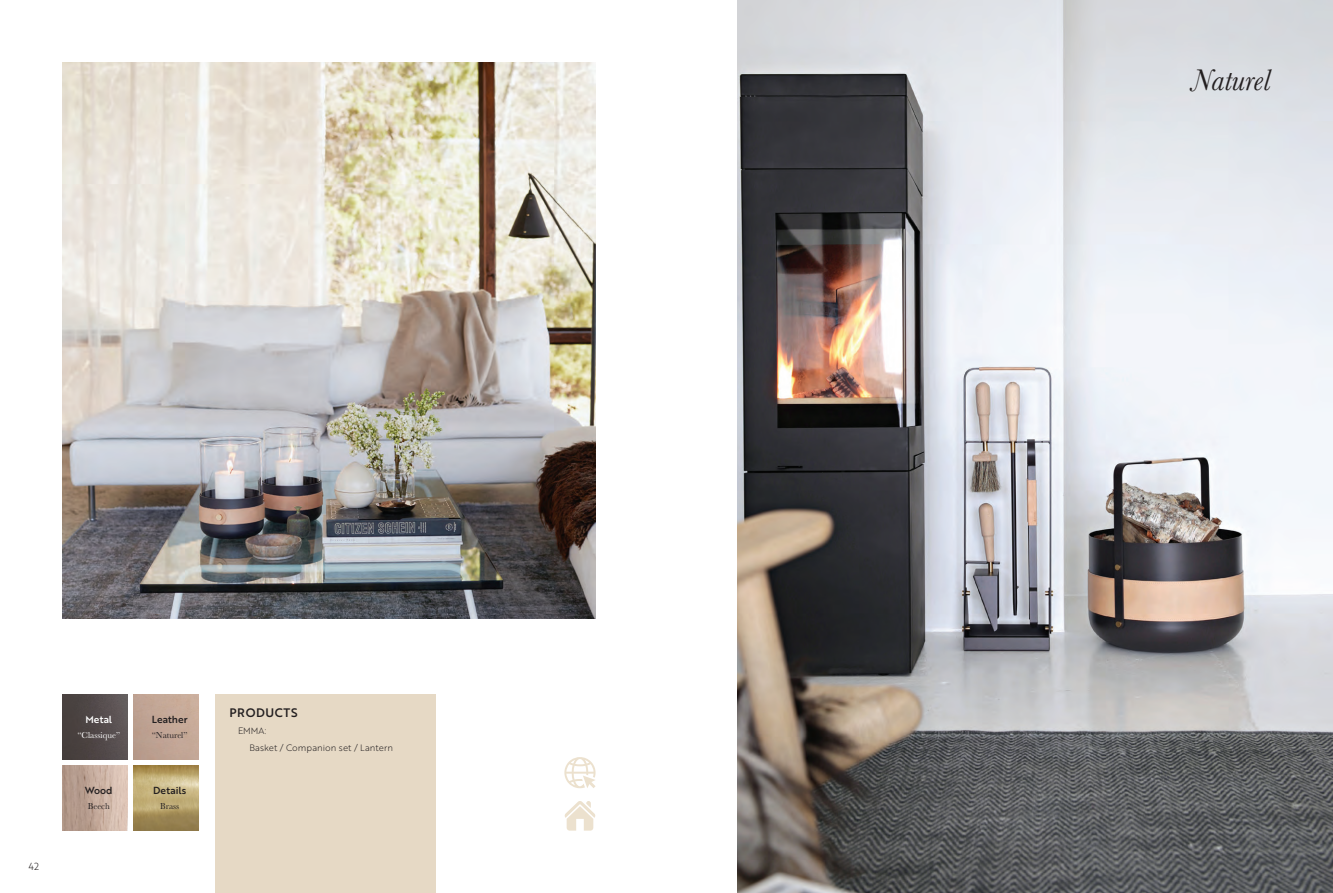
<style>
.page{position:relative;width:1333px;height:893px;background:#fff}
.page>*{position:absolute;margin:0;border:0;box-sizing:border-box;transform-origin:0 0}
.t1{font:italic 31px "Baskerville";color:#231f20}
.t2{font:12px "Brother 1816 Medium";letter-spacing:.05em;color:#231f20}
.t3{font:10px "Brother 1816 Medium";color:#231f20}
.t4{font:10px "Brother 1816 Medium";letter-spacing:.01em;color:#fff}
.t5{font:10px "Brother 1816 Light";color:#231f20}
.t6{font:9px/16.8px "Brother 1816 Light";letter-spacing:.01em;color:#231f20}
.t7{font:9px "Baskerville";color:#231f20}
.t8{font:9px "Baskerville";color:#fff}
</style>
<div class="page">
<img style="left:62px;top:62px;width:533px;height:556px">
<div style="left:215px;top:694px;width:221px;height:199px;background:#e6d9c5"></div>
<img style="left:133px;top:765px;width:65px;height:66px">
<img style="left:62px;top:694px;width:66px;height:66px">
<img style="left:62px;top:765px;width:66px;height:66px">
<img style="left:737px;top:0;width:595px;height:893px">
<svg style="left:564px;top:757px;width:31px;height:31px"></svg>
<svg style="left:564px;top:801px;width:31px;height:30px"></svg>
<p class="t5" style="left:28px;top:859px;width:12px">42</p>
<p class="t4" style="left:85px;top:712px;width:28px">Metal</p>
<p class="t8" style="left:77px;top:730px;width:44px">“Classique”</p>
<p class="t3" style="left:85px;top:783px;width:29px">Wood</p>
<p class="t7" style="left:88px;top:800px;width:23px">Beech</p>
<p class="t3" style="left:152px;top:712px;width:37px">Leather</p>
<p class="t7" style="left:152px;top:730px;width:37px">“Naturel”</p>
<p class="t3" style="left:153px;top:783px;width:35px">Details</p>
<p class="t7" style="left:160px;top:800px;width:21px">Brass</p>
<h2 class="t2" style="left:229px;top:704px;width:70px">PRODUCTS</h2>
<p class="t6" style="left:249px;top:722px;width:145px;text-indent:-11px">EMMA:<br>Basket / Companion set / Lantern</p>
<h1 class="t1" style="left:1191px;top:59px;width:81px">Naturel</h1>
</div>
